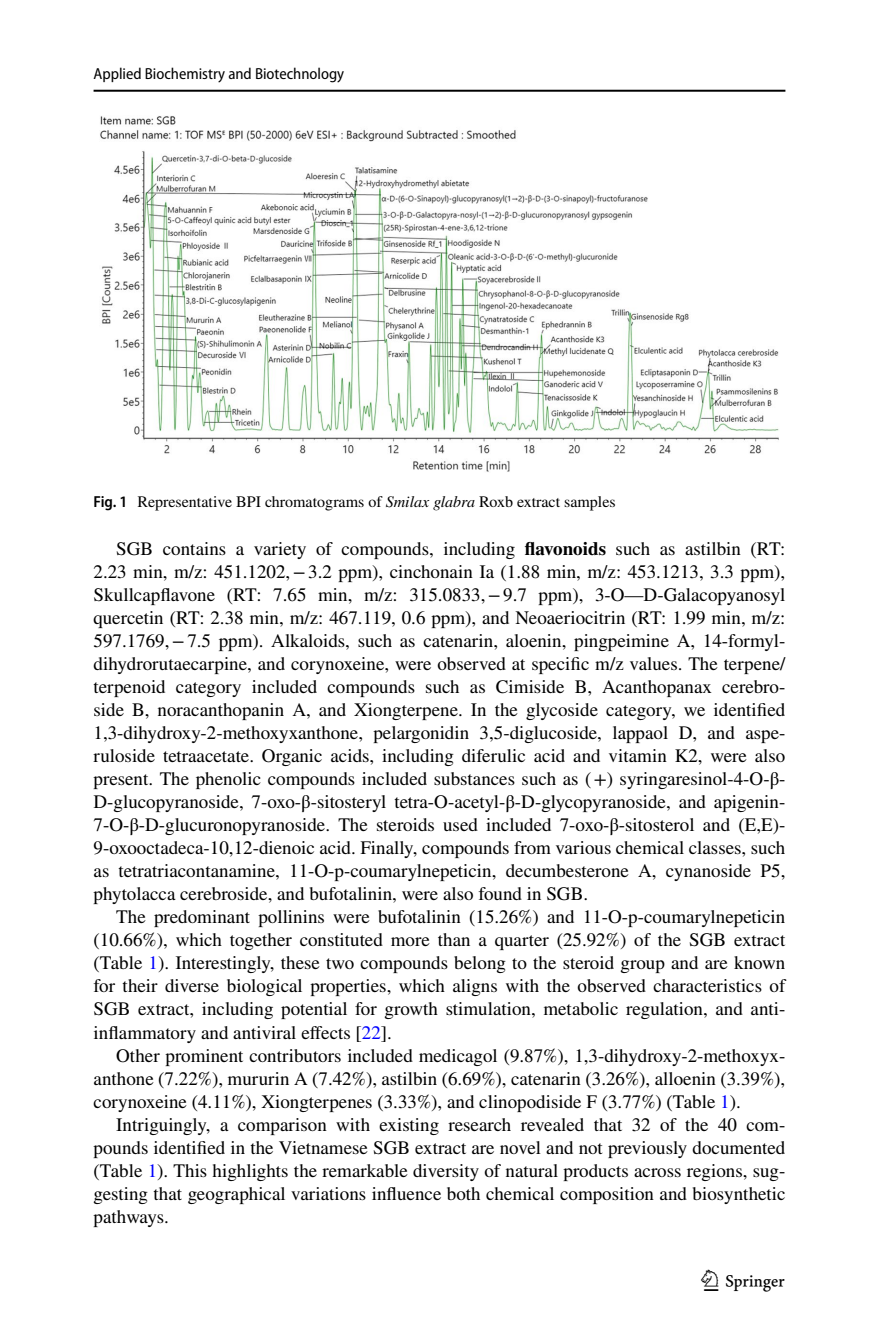
<style>
.page{position:relative;width:879px;height:1333px;background:#fff}
.page>*{position:absolute;margin:0;border:0;box-sizing:border-box;transform-origin:0 0}
.t1{font:30px "Springnew Regular 5";color:#000}
.t2{font:19px/23px "STIX";color:#000;text-align:justify}
.t3{font:16px "STIX";color:#000}
.t4{font:semi-condensed 16px "Myriad Pro";color:#000}
.s1{font-family:"Myriad Pro";font-weight:600;font-stretch:semi-condensed}
.s2{font-style:italic}
.s3{font-weight:700}
.s4{color:#00f}
</style>
<div class="page">
<hr style="left:94px;top:90px;width:691px;height:2px;background:#000">
<img style="left:100px;top:116px;width:679px;height:356px">
<p class="t4" style="left:94px;top:65px;width:252px">Applied Biochemistry and Biotechnology</p>
<p class="t3" style="left:94px;top:490px;width:523px"><span class="s1">Fig. 1</span> Representative BPI chromatograms of <span class="s2">Smilax glabra</span> Roxb extract samples</p>
<p class="t2" style="left:94px;top:538px;width:693px;text-indent:23px">SGB contains a variety of compounds, including <span class="s3">flavonoids</span> such as astilbin (RT:<br>2.23 min, m/z: 451.1202,−3.2 ppm), cinchonain Ia (1.88 min, m/z: 453.1213, 3.3 ppm), Skullcapflavone (RT: 7.65 min, m/z: 315.0833,−9.7 ppm), 3-O—D-Galacopyanosyl quercetin (RT: 2.38 min, m/z: 467.119, 0.6 ppm), and Neoaeriocitrin (RT: 1.99 min, m/z:<br>597.1769,−7.5 ppm). Alkaloids, such as catenarin, aloenin, pingpeimine A, 14-formyl&shy;dihydrorutaecarpine, and corynoxeine, were observed at specific m/z values. The terpene/ terpenoid category included compounds such as Cimiside B, Acanthopanax cerebro&shy;side B, noracanthopanin A, and Xiongterpene. In the glycoside category, we identified 1,3-dihydroxy-2-methoxyxanthone, pelargonidin 3,5-diglucoside, lappaol D, and aspe&shy;ruloside tetraacetate. Organic acids, including diferulic acid and vitamin K2, were also present. The phenolic compounds included substances such as (+) syringaresinol-4-O-β-D-glucopyranoside, 7-oxo-β-sitosteryl tetra-O-acetyl-β-D-glycopyranoside, and apigenin-7-Ο-β-D-glucuronopyranoside. The steroids used included 7-oxo-β-sitosterol and (E,E)- 9-oxooctadeca-10,12-dienoic acid. Finally, compounds from various chemical classes, such as tetratriacontanamine, 11-O-p-coumarylnepeticin, decumbesterone A, cynanoside P5, phytolacca cerebroside, and bufotalinin, were also found in SGB.</p>
<p class="t2" style="left:94px;top:906px;width:693px;text-indent:23px">The predominant pollinins were bufotalinin (15.26%) and 11-O-p-coumarylnepeticin (10.66%), which together constituted more than a quarter (25.92%) of the SGB extract (Table <span class="s4">1</span>). Interestingly, these two compounds belong to the steroid group and are known for their diverse biological properties, which aligns with the observed characteristics of SGB extract, including potential for growth stimulation, metabolic regulation, and anti&shy;inflammatory and antiviral effects [<span class="s4">22</span>].</p>
<p class="t2" style="left:94px;top:1044px;width:693px;text-indent:23px">Other prominent contributors included medicagol (9.87%), 1,3-dihydroxy-2-methoxyx&shy;anthone (7.22%), mururin A (7.42%), astilbin (6.69%), catenarin (3.26%), alloenin (3.39%), corynoxeine (4.11%), Xiongterpenes (3.33%), and clinopodiside F (3.77%) (Table <span class="s4">1</span>).</p>
<p class="t2" style="left:94px;top:1113px;width:693px;text-indent:23px">Intriguingly, a comparison with existing research revealed that 32 of the 40 com&shy;pounds identified in the Vietnamese SGB extract are novel and not previously documented (Table <span class="s4">1</span>). This highlights the remarkable diversity of natural products across regions, sug&shy;gesting that geographical variations influence both chemical composition and biosynthetic pathways.</p>
<h1 class="t1" style="left:704px;top:1269px;width:83px">1 3</h1>
</div>
